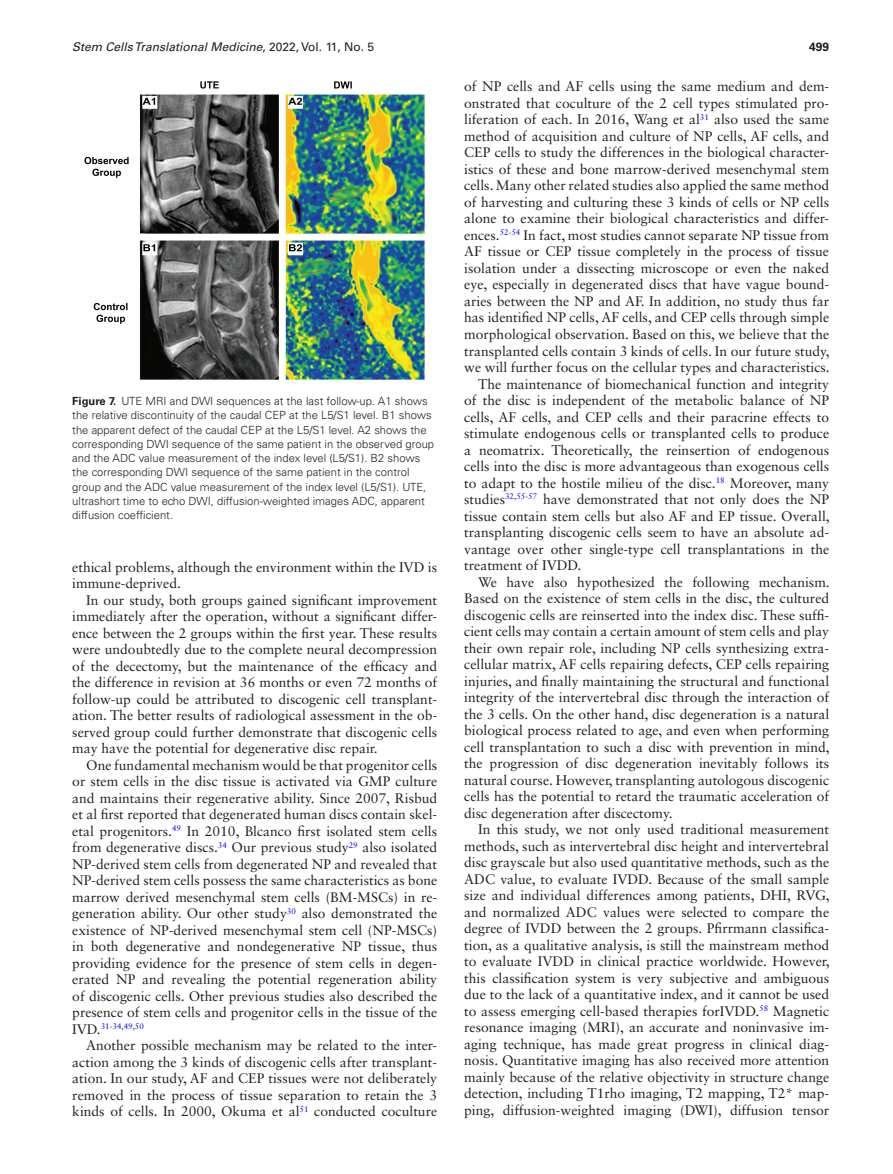
<style>
.page{position:relative;width:893px;height:1174px;background:#fff}
.page>*{position:absolute;margin:0;border:0;box-sizing:border-box;transform-origin:0 0}
.t1{font:13.8px/16.5px "Sabon LT Std";color:#231f20;text-align:justify}
.t2{font:italic 12px "Univers LT Std";color:#231f20}
.t3{font:700 12px "Univers LT Std";color:#231f20}
.t4{font:300 11.25px/14.2px "Univers LT Std";color:#231f20}
.t5{font:8.1px "Sabon LT Std";color:#00f}
.s1{font-style:normal}
.s2{font-weight:700}
.s3{font-size:13.8px;color:#231f20}
.s4{color:#231f20}
</style>
<div class="page">
<img style="left:84px;top:81px;width:341px;height:299px">
<p class="t2" style="left:72px;top:40px;width:303px">Stem Cells Translational Medicine<span class="s1">, 2022, Vol. 11, No. 5</span></p>
<p class="t3" style="left:809px;top:40px;width:22px">499</p>
<p class="t4" style="left:72px;top:394px;width:363px"><span class="s2">Figure 7.</span> UTE MRI and DWI sequences at the last follow-up. A1 shows the relative discontinuity of the caudal CEP at the L5/S1 level. B1 shows the apparent defect of the caudal CEP at the L5/S1 level. A2 shows the corresponding DWI sequence of the same patient in the observed group and the ADC value measurement of the index level (L5/S1). B2 shows the corresponding DWI sequence of the same patient in the control group and the ADC value measurement of the index level (L5/S1). UTE, ultrashort time to echo DWI, diffusion-weighted images ADC, apparent diffusion coefficient.</p>
<p class="t1" style="left:72px;top:558px;width:366px">ethical problems, although the environment within the IVD is immune-deprived.</p>
<p class="t1" style="left:72px;top:591px;width:366px;text-indent:14px">In our study, both groups gained significant improvement immediately after the operation, without a significant differ&shy;ence between the 2 groups within the first year. These results were undoubtedly due to the complete neural decompression of the decectomy, but the maintenance of the efficacy and the difference in revision at 36 months or even 72 months of follow-up could be attributed to discogenic cell transplant&shy;ation. The better results of radiological assessment in the ob&shy;served group could further demonstrate that discogenic cells may have the potential for degenerative disc repair.</p>
<p class="t1" style="left:72px;top:756px;width:366px;text-indent:14px">One fundamental mechanism would be that progenitor cells or stem cells in the disc tissue is activated via GMP culture and maintains their regenerative ability. Since 2007, Risbud et al first reported that degenerated human discs contain skel&shy;etal progenitors.<sup>49</sup> In 2010, Blcanco first isolated stem cells from degenerative discs.<sup>34</sup> Our previous study<sup>29</sup> also isolated NP-derived stem cells from degenerated NP and revealed that NP-derived stem cells possess the same characteristics as bone marrow derived mesenchymal stem cells (BM-MSCs) in re&shy;generation ability. Our other study<sup>30</sup> also demonstrated the existence of NP-derived mesenchymal stem cell (NP-MSCs) in both degenerative and nondegenerative NP tissue, thus providing evidence for the presence of stem cells in degen&shy;erated NP and revealing the potential regeneration ability of discogenic cells. Other previous studies also described the presence of stem cells and progenitor cells in the tissue of the</p>
<p class="t5" style="left:72px;top:1021px;width:73px"><span class="s3">IVD.</span>31<span class="s4">-</span>34<span class="s4">,</span>49<span class="s4">,</span>50</p>
<p class="t1" style="left:72px;top:1037px;width:366px;text-indent:14px">Another possible mechanism may be related to the inter&shy;action among the 3 kinds of discogenic cells after transplant&shy;ation. In our study, AF and CEP tissues were not deliberately removed in the process of tissue separation to retain the 3 kinds of cells. In 2000, Okuma et al<sup>51</sup> conducted coculture</p>
<p class="t1" style="left:464px;top:78px;width:366px">of NP cells and AF cells using the same medium and dem-</p>
<p class="t1" style="left:464px;top:95px;width:366px">onstrated that coculture of the 2 cell types stimulated pro-</p>
<p class="t1" style="left:464px;top:111px;width:366px">liferation of each. In 2016, Wang et al<sup>31</sup> also used the same</p>
<p class="t1" style="left:464px;top:128px;width:366px">method of acquisition and culture of NP cells, AF cells, and</p>
<p class="t1" style="left:464px;top:144px;width:366px">CEP cells to study the differences in the biological character-</p>
<p class="t1" style="left:464px;top:161px;width:366px">istics of these and bone marrow-derived mesenchymal stem</p>
<p class="t1" style="left:464px;top:177px;width:366px">cells. Many other related studies also applied the same method</p>
<p class="t1" style="left:464px;top:194px;width:366px">of harvesting and culturing these 3 kinds of cells or NP cells</p>
<p class="t1" style="left:464px;top:210px;width:366px">alone to examine their biological characteristics and differ-</p>
<p class="t1" style="left:464px;top:227px;width:366px">ences.<sup>52</sup><sup>-</sup><sup>54</sup> In fact, most studies cannot separate NP tissue from</p>
<p class="t1" style="left:464px;top:243px;width:366px">AF tissue or CEP tissue completely in the process of tissue</p>
<p class="t1" style="left:464px;top:260px;width:366px">isolation under a dissecting microscope or even the naked</p>
<p class="t1" style="left:464px;top:276px;width:366px">eye, especially in degenerated discs that have vague bound-</p>
<p class="t1" style="left:464px;top:293px;width:366px">aries between the NP and AF. In addition, no study thus far</p>
<p class="t1" style="left:464px;top:309px;width:366px">has identified NP cells, AF cells, and CEP cells through simple</p>
<p class="t1" style="left:464px;top:326px;width:366px">morphological observation. Based on this, we believe that the</p>
<p class="t1" style="left:464px;top:342px;width:367px">transplanted cells contain 3 kinds of cells. In our future study,</p>
<p class="t1" style="left:464px;top:359px;width:367px">we will further focus on the cellular types and characteristics.</p>
<p class="t1" style="left:478px;top:375px;width:353px">The maintenance of biomechanical function and integrity</p>
<p class="t1" style="left:464px;top:392px;width:366px">of the disc is independent of the metabolic balance of NP</p>
<p class="t1" style="left:464px;top:408px;width:366px">cells, AF cells, and CEP cells and their paracrine effects to</p>
<p class="t1" style="left:464px;top:425px;width:366px">stimulate endogenous cells or transplanted cells to produce</p>
<p class="t1" style="left:464px;top:441px;width:366px">a neomatrix. Theoretically, the reinsertion of endogenous</p>
<p class="t1" style="left:464px;top:458px;width:366px">cells into the disc is more advantageous than exogenous cells</p>
<p class="t1" style="left:464px;top:474px;width:366px">to adapt to the hostile milieu of the disc.<sup>18</sup> Moreover, many</p>
<p class="t1" style="left:464px;top:491px;width:366px">studies<sup>32</sup><sup>,</sup><sup>55</sup><sup>-</sup><sup>57</sup> have demonstrated that not only does the NP</p>
<p class="t1" style="left:464px;top:507px;width:367px">tissue contain stem cells but also AF and EP tissue. Overall,</p>
<p class="t1" style="left:464px;top:524px;width:366px">transplanting discogenic cells seem to have an absolute ad-</p>
<p class="t1" style="left:464px;top:540px;width:366px">vantage over other single-type cell transplantations in the</p>
<p class="t1" style="left:464px;top:557px;width:119px">treatment of IVDD.</p>
<p class="t1" style="left:478px;top:573px;width:353px">We have also hypothesized the following mechanism.</p>
<p class="t1" style="left:464px;top:590px;width:366px">Based on the existence of stem cells in the disc, the cultured</p>
<p class="t1" style="left:464px;top:606px;width:366px">discogenic cells are reinserted into the index disc. These suffi-</p>
<p class="t1" style="left:464px;top:623px;width:366px">cient cells may contain a certain amount of stem cells and play</p>
<p class="t1" style="left:464px;top:639px;width:366px">their own repair role, including NP cells synthesizing extra-</p>
<p class="t1" style="left:464px;top:656px;width:366px">cellular matrix, AF cells repairing defects, CEP cells repairing</p>
<p class="t1" style="left:464px;top:672px;width:366px">injuries, and finally maintaining the structural and functional</p>
<p class="t1" style="left:464px;top:689px;width:366px">integrity of the intervertebral disc through the interaction of</p>
<p class="t1" style="left:464px;top:705px;width:366px">the 3 cells. On the other hand, disc degeneration is a natural</p>
<p class="t1" style="left:464px;top:722px;width:366px">biological process related to age, and even when performing</p>
<p class="t1" style="left:464px;top:738px;width:367px">cell transplantation to such a disc with prevention in mind,</p>
<p class="t1" style="left:464px;top:755px;width:366px">the progression of disc degeneration inevitably follows its</p>
<p class="t1" style="left:464px;top:771px;width:366px">natural course. However, transplanting autologous discogenic</p>
<p class="t1" style="left:464px;top:788px;width:366px">cells has the potential to retard the traumatic acceleration of</p>
<p class="t1" style="left:464px;top:804px;width:210px">disc degeneration after discectomy.</p>
<p class="t1" style="left:478px;top:821px;width:353px">In this study, we not only used traditional measurement</p>
<p class="t1" style="left:464px;top:837px;width:366px">methods, such as intervertebral disc height and intervertebral</p>
<p class="t1" style="left:464px;top:854px;width:366px">disc grayscale but also used quantitative methods, such as the</p>
<p class="t1" style="left:464px;top:870px;width:366px">ADC value, to evaluate IVDD. Because of the small sample</p>
<p class="t1" style="left:464px;top:887px;width:367px">size and individual differences among patients, DHI, RVG,</p>
<p class="t1" style="left:464px;top:903px;width:366px">and normalized ADC values were selected to compare the</p>
<p class="t1" style="left:464px;top:920px;width:366px">degree of IVDD between the 2 groups. Pfirrmann classifica-</p>
<p class="t1" style="left:464px;top:936px;width:366px">tion, as a qualitative analysis, is still the mainstream method</p>
<p class="t1" style="left:464px;top:953px;width:367px">to evaluate IVDD in clinical practice worldwide. However,</p>
<p class="t1" style="left:464px;top:969px;width:366px">this classification system is very subjective and ambiguous</p>
<p class="t1" style="left:464px;top:986px;width:366px">due to the lack of a quantitative index, and it cannot be used</p>
<p class="t1" style="left:464px;top:1002px;width:366px">to assess emerging cell-based therapies forIVDD.<sup>58</sup> Magnetic</p>
<p class="t1" style="left:464px;top:1019px;width:366px">resonance imaging (MRI), an accurate and noninvasive im-</p>
<p class="t1" style="left:464px;top:1035px;width:366px">aging technique, has made great progress in clinical diag-</p>
<p class="t1" style="left:464px;top:1052px;width:366px">nosis. Quantitative imaging has also received more attention</p>
<p class="t1" style="left:464px;top:1068px;width:366px">mainly because of the relative objectivity in structure change</p>
<p class="t1" style="left:464px;top:1085px;width:366px">detection, including T1rho imaging, T2 mapping, T2* map-</p>
<p class="t1" style="left:464px;top:1101px;width:366px">ping, diffusion-weighted imaging (DWI), diffusion tensor</p>
</div>
